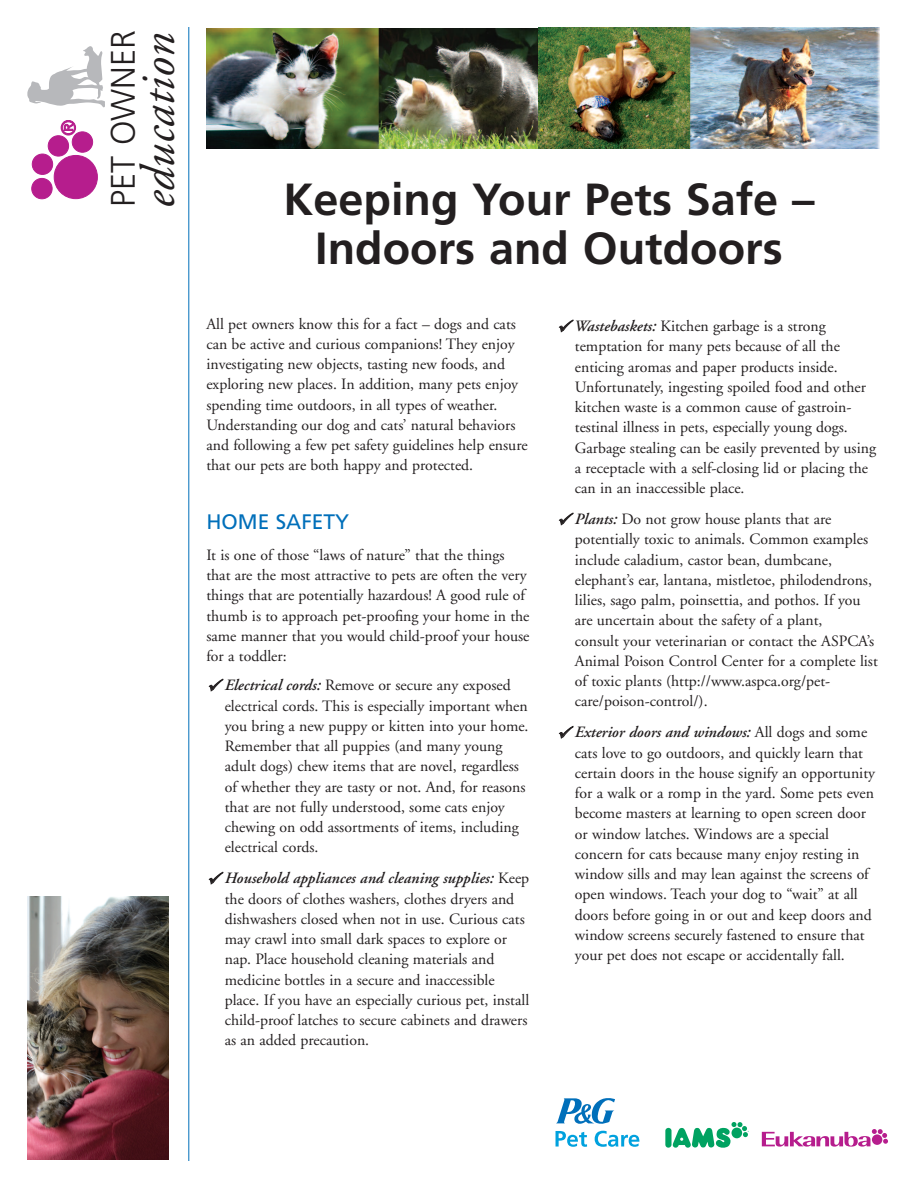
<style>
.page{position:relative;width:918px;height:1188px;background:#fff}
.page>*{position:absolute;margin:0;border:0;box-sizing:border-box;transform-origin:0 0}
.t1{font:italic 48.15px "Adobe Garamond";letter-spacing:.01em;color:#231f20}
.t2{font:700 45px/49.5px "Frutiger";color:#231f20;text-align:center}
.t3{font:300 33.9px "Frutiger";color:#231f20}
.t4{font:21px "Frutiger";color:#006fba}
.t5{font:15.75px/20.2px "Adobe Garamond";color:#231f20}
.s1{font-weight:600;font-style:italic}
</style>
<div class="page">
<img style="left:206px;top:28px;width:333px;height:120px">
<svg style="left:762px;top:1129px;width:126px;height:18px"></svg>
<svg style="left:665px;top:1122px;width:84px;height:26px"></svg>
<svg style="left:556px;top:1098px;width:83px;height:49px"></svg>
<svg style="left:27px;top:46px;width:77px;height:62px"></svg>
<div style="left:54px;top:155px;width:43px;height:44px;background:#b61d8d;border-radius:50%"></div>
<div style="left:54px;top:155px;width:44px;height:44px;border:1px solid #b61d8d;border-radius:50%"></div>
<div style="left:32px;top:178px;width:20px;height:21px;background:#b61d8d;border-radius:50%"></div>
<div style="left:31px;top:178px;width:21px;height:21px;border:1px solid #b61d8d;border-radius:50%"></div>
<div style="left:32px;top:154px;width:21px;height:20px;background:#b61d8d;border-radius:50%"></div>
<div style="left:32px;top:154px;width:21px;height:21px;border:1px solid #b61d8d;border-radius:50%"></div>
<div style="left:48px;top:136px;width:21px;height:20px;background:#b61d8d;border-radius:50%"></div>
<div style="left:48px;top:135px;width:21px;height:21px;border:1px solid #b61d8d;border-radius:50%"></div>
<div style="left:72px;top:132px;width:21px;height:20px;background:#b61d8d;border-radius:50%"></div>
<div style="left:72px;top:131px;width:21px;height:22px;border:1px solid #b61d8d;border-radius:50%"></div>
<svg style="left:60px;top:120px;width:16px;height:16px"></svg>
<hr style="left:188px;top:27px;width:1px;height:1134px;background:#006fba">
<img style="left:539px;top:27px;width:341px;height:121px">
<img style="left:27px;top:896px;width:142px;height:264px">
<h3 class="t3" style="left:109px;top:207px;width:178px;rotate:-90deg">PET OWNER</h3>
<h1 class="t1" style="left:139px;top:208px;width:177px;rotate:-90deg">education</h1>
<h2 class="t2" style="left:284px;top:178px;width:533px">Keeping Your Pets Safe –<br>Indoors and Outdoors</h2>
<p class="t5" style="left:206px;top:315px;width:323px">All pet owners know this for a fact – dogs and cats can be active and curious companions! They enjoy investigating new objects, tasting new foods, and exploring new places. In addition, many pets enjoy spending time outdoors, in all types of weather.<br>Understanding our dog and cats’ natural behaviors and following a few pet safety guidelines help ensure that our pets are both happy and protected.</p>
<h3 class="t4" style="left:206px;top:513px;width:144px">HOME SAFETY</h3>
<p class="t5" style="left:206px;top:546px;width:325px">It is one of those “laws of nature” that the things that are the most attractive to pets are often the very things that are potentially hazardous! A good rule of thumb is to approach pet-proofing your home in the same manner that you would child-proof your house for a toddler:</p>
<p class="t5" style="left:225px;top:677px;width:305px;text-indent:-18px">✓<span class="s1">Electrical cords:</span> Remove or secure any exposed electrical cords. This is especially important when you bring a new puppy or kitten into your home.<br>Remember that all puppies (and many young adult dogs) chew items that are novel, regardless of whether they are tasty or not. And, for reasons that are not fully understood, some cats enjoy chewing on odd assortments of items, including electrical cords.</p>
<p class="t5" style="left:225px;top:870px;width:306px;text-indent:-18px">✓<span class="s1">Household appliances and cleaning supplies:</span> Keep the doors of clothes washers, clothes dryers and dishwashers closed when not in use. Curious cats may crawl into small dark spaces to explore or nap. Place household cleaning materials and medicine bottles in a secure and inaccessible place. If you have an especially curious pet, install child-proof latches to secure cabinets and drawers as an added precaution.</p>
<p class="t5" style="left:575px;top:317px;width:303px;text-indent:-18px">✓<span class="s1">Wastebaskets:</span> Kitchen garbage is a strong temptation for many pets because of all the enticing aromas and paper products inside.<br>Unfortunately, ingesting spoiled food and other kitchen waste is a common cause of gastroin&shy;testinal illness in pets, especially young dogs.<br>Garbage stealing can be easily prevented by using a receptacle with a self-closing lid or placing the can in an inaccessible place.</p>
<p class="t5" style="left:575px;top:510px;width:304px;text-indent:-18px">✓<span class="s1">Plants:</span> Do not grow house plants that are potentially toxic to animals. Common examples include caladium, castor bean, dumbcane, elephant’s ear, lantana, mistletoe, philodendrons, lilies, sago palm, poinsettia, and pothos. If you are uncertain about the safety of a plant,<br>consult your veterinarian or contact the ASPCA’s Animal Poison Control Center for a complete list of toxic plants (http://www.aspca.org/pet&shy;care/poison-control/).</p>
<p class="t5" style="left:575px;top:724px;width:302px;text-indent:-18px">✓<span class="s1">Exterior doors and windows:</span> All dogs and some cats love to go outdoors, and quickly learn that certain doors in the house signify an opportunity for a walk or a romp in the yard. Some pets even become masters at learning to open screen door or window latches. Windows are a special concern for cats because many enjoy resting in window sills and may lean against the screens of open windows. Teach your dog to “wait” at all doors before going in or out and keep doors and window screens securely fastened to ensure that your pet does not escape or accidentally fall.</p>
</div>
